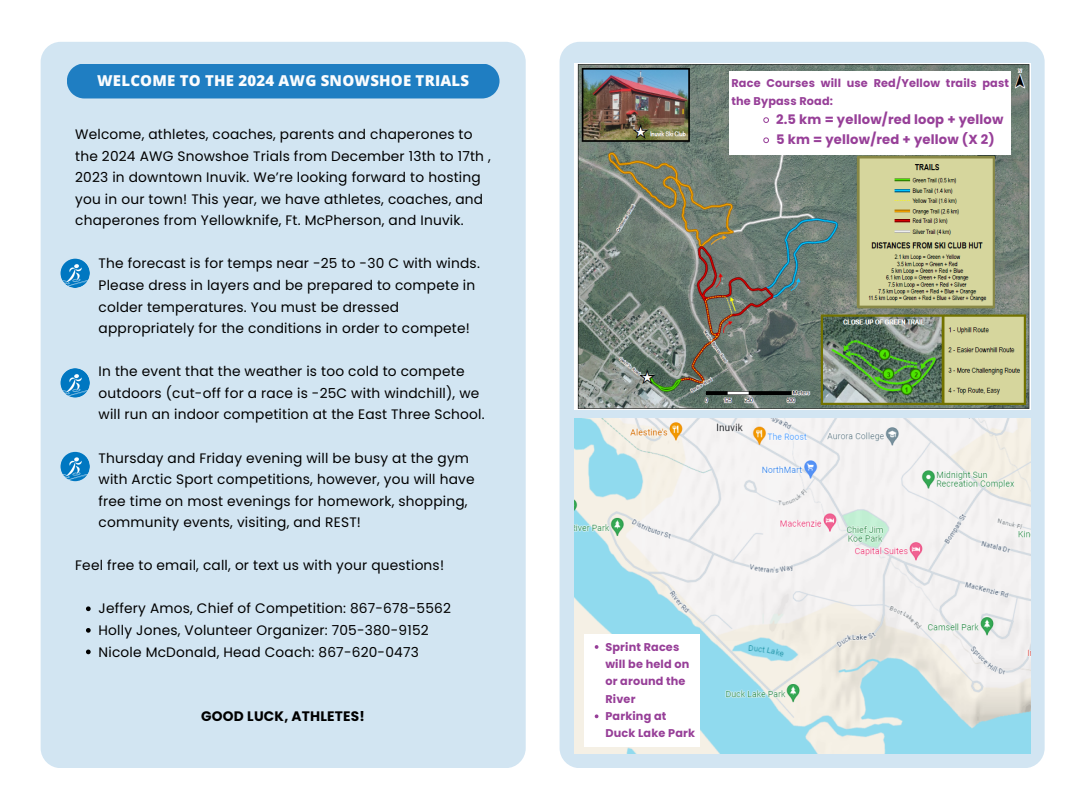
<style>
.page{position:relative;width:1080px;height:810px;background:#fff}
.page>*{position:absolute;margin:0;border:0;box-sizing:border-box;transform-origin:0 0}
.t1{font:800 15px "Open Sans";letter-spacing:.015em;color:#fff}
.t2{font:13.75px/21.6px "Poppins";letter-spacing:.015em;color:#000}
.t3{font:700 13.75px "Poppins";letter-spacing:.015em;color:#000}
.t4{font:700 13.12px "Poppins";letter-spacing:.015em;color:#973f98}
.t5{font:700 11.25px/17.4px "Poppins";letter-spacing:.015em;color:#973f98}
</style>
<div class="page">
<div style="left:41px;top:42px;width:485px;height:726px;background:#d2e5f2;border-radius:20px"></div>
<div style="left:560px;top:42px;width:485px;height:726px;background:#d2e5f2;border-radius:20px"></div>
<div style="left:67px;top:64px;width:433px;height:34px;background:#1f7ec2"></div>
<img style="left:61px;top:259px;width:29px;height:29px;border-radius:50%">
<img style="left:61px;top:368px;width:29px;height:30px;border-radius:50%">
<img style="left:61px;top:452px;width:29px;height:29px;border-radius:50%">
<img style="left:574px;top:64px;width:456px;height:345px">
<div style="left:730px;top:71px;width:281px;height:84px;background:#fff"></div>
<svg style="left:763px;top:117px;width:6px;height:6px"></svg>
<svg style="left:763px;top:137px;width:6px;height:6px"></svg>
<img style="left:574px;top:418px;width:456px;height:335px">
<svg style="left:86px;top:606px;width:5px;height:5px"></svg>
<svg style="left:86px;top:628px;width:5px;height:5px"></svg>
<svg style="left:86px;top:650px;width:5px;height:4px"></svg>
<div style="left:584px;top:634px;width:116px;height:113px;background:#fff"></div>
<svg style="left:595px;top:645px;width:3px;height:4px"></svg>
<svg style="left:595px;top:714px;width:3px;height:4px"></svg>
<p class="t1" style="left:97px;top:70px;width:374px">WELCOME TO THE 2024 AWG SNOWSHOE TRIALS</p>
<p class="t5" style="left:731px;top:75px;width:279px">Race Courses will use Red/Yellow trails past the Bypass Road:</p>
<p class="t4" style="left:776px;top:111px;width:229px">2.5 km = yellow/red loop + yellow</p>
<p class="t2" style="left:75px;top:124px;width:399px">Welcome, athletes, coaches, parents and chaperones to</p>
<p class="t4" style="left:776px;top:131px;width:220px">5 km = yellow/red + yellow (X 2)</p>
<p class="t2" style="left:75px;top:145px;width:417px">the 2024 AWG Snowshoe Trials from December 13th to 17th , 2023 in downtown Inuvik. We’re looking forward to hosting you in our town! This year, we have athletes, coaches, and chaperones from Yellowknife, Ft. McPherson, and Inuvik.</p>
<p class="t2" style="left:99px;top:253px;width:383px">The forecast is for temps near -25 to -30 C with winds.<br>Please dress in layers and be prepared to compete in colder temperatures. You must be dressed appropriately for the conditions in order to compete!</p>
<p class="t2" style="left:99px;top:361px;width:388px">In the event that the weather is too cold to compete outdoors (cut-off for a race is -25C with windchill), we will run an indoor competition at the East Three School.</p>
<p class="t2" style="left:99px;top:447px;width:378px">Thursday and Friday evening will be busy at the gym with Arctic Sport competitions, however, you will have free time on most evenings for homework, shopping, community events, visiting, and REST!</p>
<p class="t2" style="left:75px;top:555px;width:370px">Feel free to email, call, or text us with your questions!</p>
<p class="t2" style="left:99px;top:598px;width:354px">Jeffery Amos, Chief of Competition: 867-678-5562</p>
<p class="t2" style="left:99px;top:619px;width:332px">Holly Jones, Volunteer Organizer: 705-380-9152</p>
<p class="t2" style="left:99px;top:641px;width:322px">Nicole McDonald, Head Coach: 867-620-0473</p>
<p class="t5" style="left:605px;top:638px;width:85px">Sprint Races will be held on or around the<br>River</p>
<p class="t5" style="left:605px;top:707px;width:91px">Parking at<br>Duck Lake Park</p>
<p class="t3" style="left:201px;top:707px;width:165px">GOOD LUCK, ATHLETES!</p>
</div>
